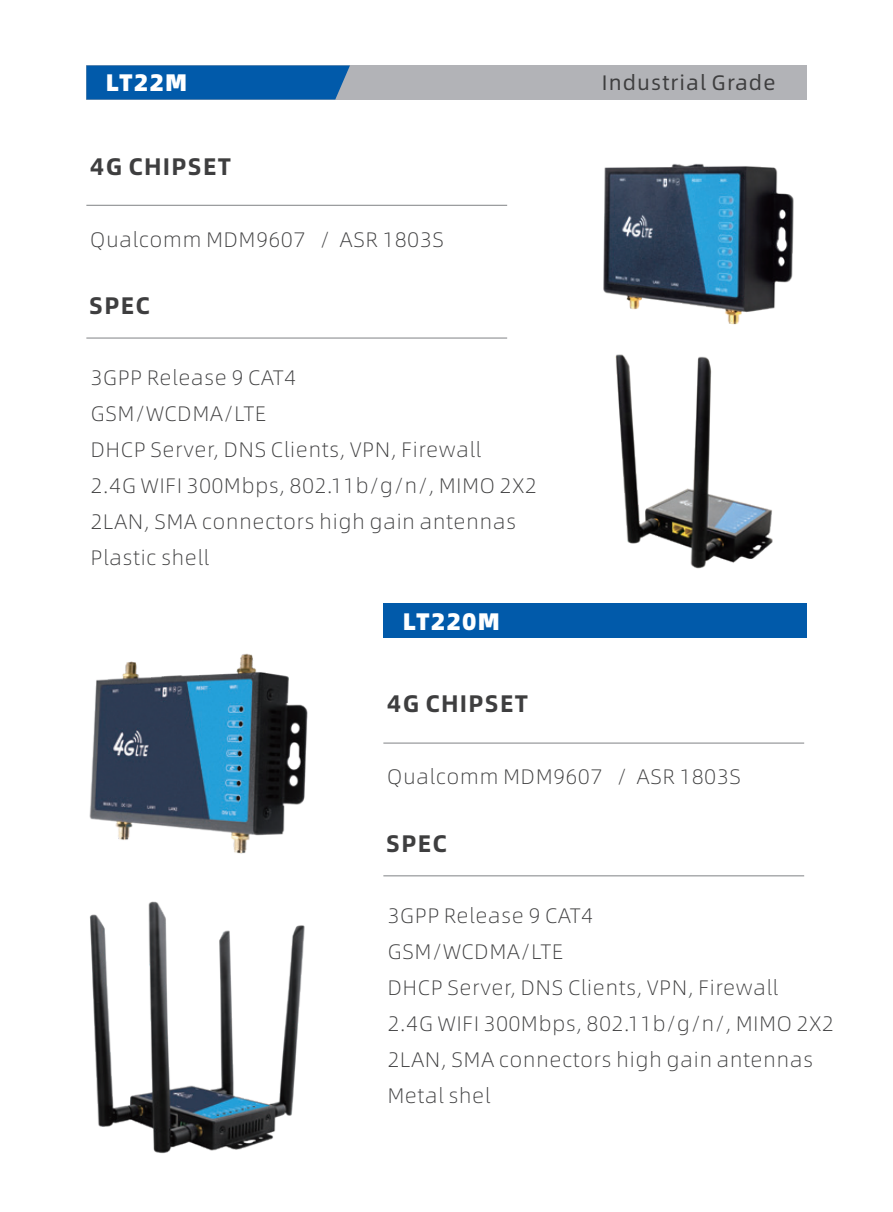
<style>
.page{position:relative;width:893px;height:1212px;background:#fff}
.page>*{position:absolute;margin:0;border:0;box-sizing:border-box;transform-origin:0 0}
.t1{font:700 24px "Alibaba Sans";letter-spacing:.05em;color:#3e3e3f}
.t2{font:900 24px "Alibaba Sans";letter-spacing:.05em;color:#fff}
.t3{font:300 21px/36px "Alibaba Sans";letter-spacing:.045em;color:#3e3e3f}
.t4{font:21px "Alibaba Sans";letter-spacing:.05em;color:#3e3e3f}
</style>
<div class="page">
<div style="left:383px;top:603px;width:423px;height:34px;background:#015aaa"></div>
<hr style="left:383px;top:743px;width:421px;height:1px;background:#808285">
<hr style="left:383px;top:875px;width:421px;height:1px;background:#808285">
<hr style="left:86px;top:205px;width:421px;height:1px;background:#808285">
<hr style="left:86px;top:338px;width:421px;height:1px;background:#808285">
<div style="left:86px;top:65px;width:720px;height:35px;background:#b2b3b7"></div>
<svg style="left:86px;top:65px;width:264px;height:35px;background:#0a5eaa"></svg>
<img style="left:603px;top:163px;width:191px;height:162px">
<img style="left:615px;top:354px;width:158px;height:215px">
<img style="left:89px;top:901px;width:216px;height:253px">
<img style="left:89px;top:653px;width:219px;height:201px">
<p class="t2" style="left:106px;top:63px;width:83px">LT22M</p>
<p class="t4" style="left:602px;top:67px;width:175px">Industrial Grade</p>
<p class="t1" style="left:90px;top:147px;width:142px">4G CHIPSET</p>
<p class="t3" style="left:90px;top:220px;width:355px">Qualcomm MDM9607 / ASR 1803S</p>
<p class="t1" style="left:89px;top:286px;width:62px">SPEC</p>
<p class="t3" style="left:91px;top:359px;width:447px">3GPP Release 9 CAT4<br>GSM/WCDMA/LTE<br>DHCP Server, DNS Clients, VPN, Firewall<br>2.4G WIFI 300Mbps, 802.11b/g/n/, MIMO 2X2<br>2LAN, SMA connectors high gain antennas<br>Plastic shell</p>
<p class="t2" style="left:403px;top:602px;width:99px">LT220M</p>
<p class="t1" style="left:387px;top:685px;width:142px">4G CHIPSET</p>
<p class="t3" style="left:387px;top:758px;width:355px">Qualcomm MDM9607 / ASR 1803S</p>
<p class="t1" style="left:386px;top:824px;width:62px">SPEC</p>
<p class="t3" style="left:388px;top:896px;width:447px">3GPP Release 9 CAT4<br>GSM/WCDMA/LTE<br>DHCP Server, DNS Clients, VPN, Firewall<br>2.4G WIFI 300Mbps, 802.11b/g/n/, MIMO 2X2<br>2LAN, SMA connectors high gain antennas<br>Metal shel</p>
</div>
